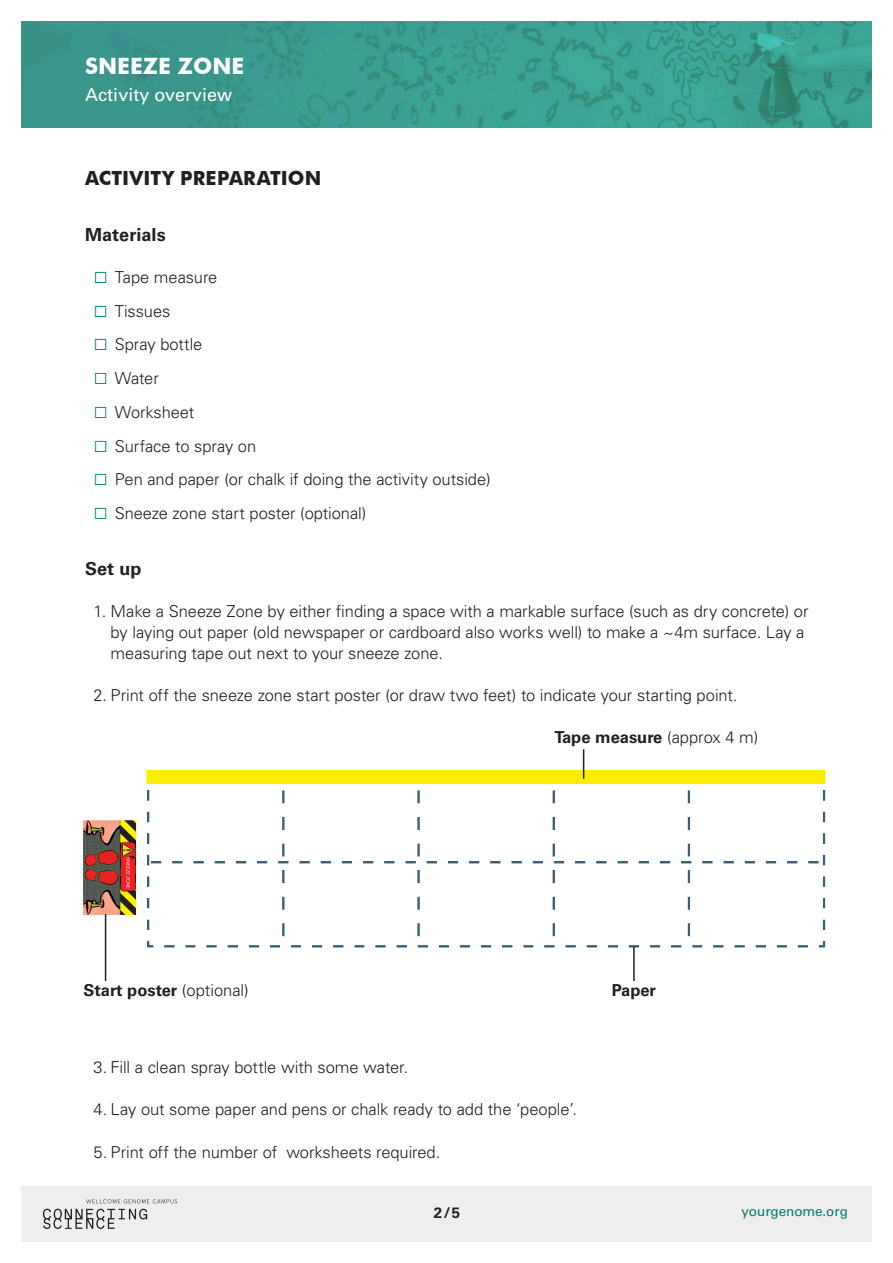
<style>
.page{position:relative;width:893px;height:1263px;background:#fff}
.page>*{position:absolute;margin:0;border:0;box-sizing:border-box;transform-origin:0 0}
.t1{font:700 22.5px "Futura BT";color:#fff}
.Title_1{font:700 19.5px "Futura BT";letter-spacing:.005em;color:#231f20}
.t2{font:18px "Univers LT Std";color:#fff}
.Title_2{font:700 18px "Univers LT Std";letter-spacing:.005em;color:#231f20}
.Title_2__5spacetop{font:700 18px "Univers LT Std";color:#231f20}
.t3{font:300 16.5px/21px "Univers LT Std";letter-spacing:-.005em;color:#231f20}
.t4{font:700 16.5px "Univers LT Std";color:#231f20}
.t5{font:700 15px "Univers LT Std";color:#231f20}
.t6{font:13.5px "Univers LT Std";letter-spacing:-.005em;color:#008068}
.s1{font-family:"Arial";font-weight:400;font-size:24px;color:#008068}
.s2{font-weight:300}
</style>
<div class="page">
<div style="left:21px;top:1186px;width:851px;height:56px;background:#eeeeef"></div>
<svg style="left:43px;top:1209px;width:104px;height:20px"></svg>
<svg style="left:86px;top:1199px;width:91px;height:4px"></svg>
<img style="left:21px;top:21px;width:851px;height:107px">
<img style="left:83px;top:764px;width:743px;height:197px">
<hr style="left:583px;top:749px;width:1px;height:30px;background:#231f20">
<hr style="left:105px;top:914px;width:1px;height:67px;background:#231f20">
<hr style="left:633px;top:947px;width:2px;height:34px;background:#231f20">
<h1 class="t1" style="left:85px;top:52px;width:161px">SNEEZE ZONE</h1>
<p class="t2" style="left:85px;top:84px;width:149px">Activity overview</p>
<p class="Title_1" style="left:85px;top:166px;width:238px">ACTIVITY PREPARATION</p>
<p class="Title_2" style="left:85px;top:223px;width:82px">Materials</p>
<p class="t3" style="left:94px;top:266px;width:125px"><span class="s1">□</span> Tape measure</p>
<p class="t3" style="left:94px;top:300px;width:78px"><span class="s1">□</span> Tissues</p>
<p class="t3" style="left:94px;top:334px;width:110px"><span class="s1">□</span> Spray bottle</p>
<p class="t3" style="left:94px;top:368px;width:67px"><span class="s1">□</span> Water</p>
<p class="t3" style="left:94px;top:401px;width:102px"><span class="s1">□</span> Worksheet</p>
<p class="t3" style="left:94px;top:435px;width:164px"><span class="s1">□</span> Surface to spray on</p>
<p class="t3" style="left:94px;top:469px;width:399px"><span class="s1">□</span> Pen and paper (or chalk if doing the activity outside)</p>
<p class="t3" style="left:94px;top:503px;width:274px"><span class="s1">□</span> Sneeze zone start poster (optional)</p>
<p class="Title_2__5spacetop" style="left:85px;top:558px;width:58px">Set up</p>
<p class="t3" style="left:111px;top:601px;width:699px;text-indent:-17px">1. Make a Sneeze Zone by either finding a space with a markable surface (such as dry concrete) or by laying out paper (old newspaper or cardboard also works well) to make a ~4m surface. Lay a measuring tape out next to your sneeze zone.</p>
<p class="t3" style="left:94px;top:685px;width:645px">2. Print off the sneeze zone start poster (or draw two feet) to indicate your starting point.</p>
<p class="t4" style="left:84px;top:981px;width:167px">Start poster <span class="s2">(optional)</span></p>
<p class="t4" style="left:554px;top:727px;width:205px">Tape measure <span class="s2">(approx 4 m)</span></p>
<p class="t4" style="left:612px;top:981px;width:46px">Paper</p>
<p class="t3" style="left:94px;top:1057px;width:316px">3. Fill a clean spray bottle with some water.</p>
<p class="t3" style="left:94px;top:1099px;width:485px">4. Lay out some paper and pens or chalk ready to add the ‘people’.</p>
<p class="t3" style="left:94px;top:1141px;width:348px">5. Print off the number of worksheets required.</p>
<p class="t5" style="left:434px;top:1203px;width:28px">2/5</p>
<p class="t6" style="left:741px;top:1203px;width:108px">yourgenome.org</p>
</div>
